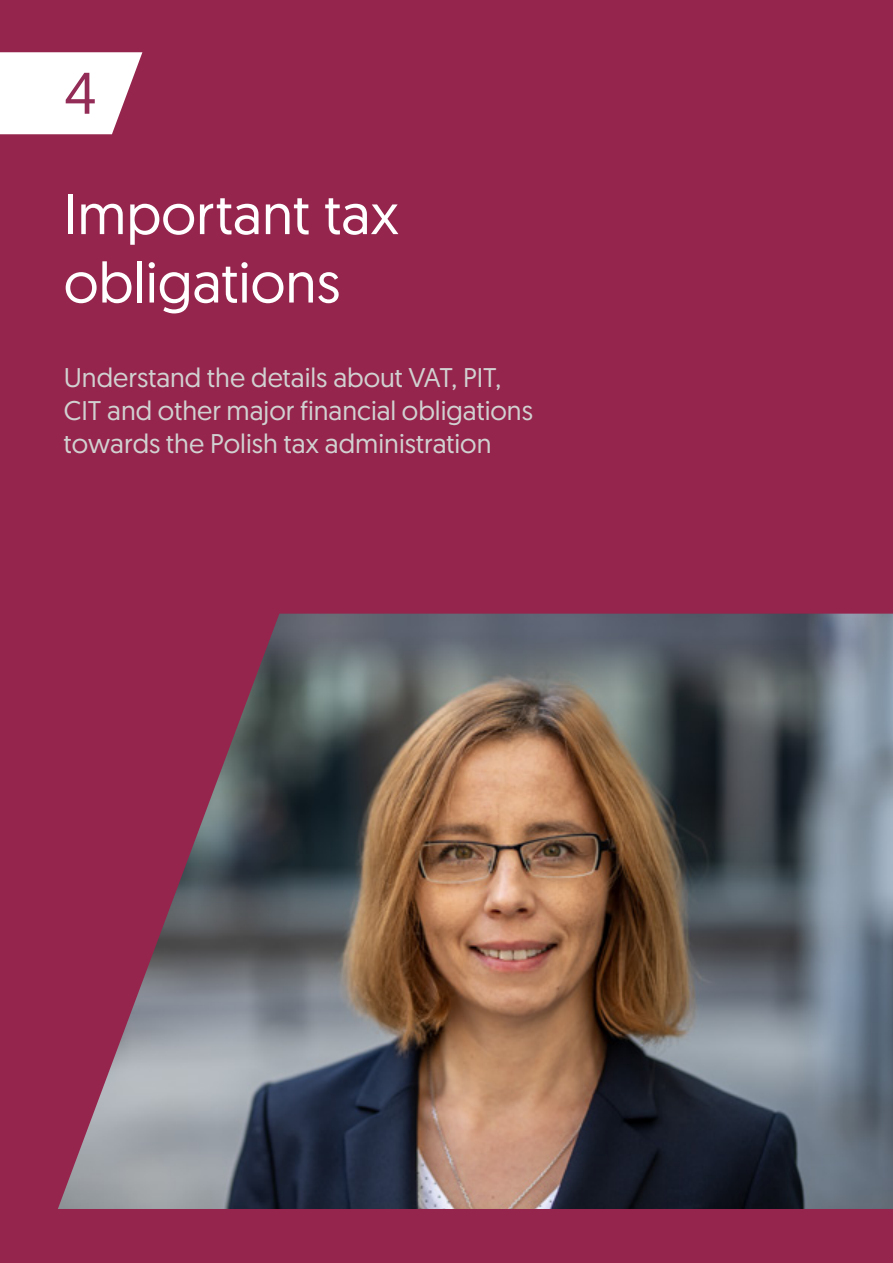
<style>
.page{position:relative;width:893px;height:1263px;background:#95254c}
.page>*{position:absolute;margin:0;border:0;box-sizing:border-box;transform-origin:0 0}
.t1{font:58.5px "Geomanist";color:#932d58}
.H_COVER{font:57px/68.4px "Geomanist";color:#fff}
.COVER_description{font:27px/33px "Geomanist";color:#d1d1d1}
</style>
<div class="page">
<img style="left:58px;top:614px;width:835px;height:595px">
<svg style="left:0;top:52px;width:142px;height:82px;background:#f4e8ec"></svg>
<p class="t1" style="left:64px;top:55px;width:34px">4</p>
<p class="H_COVER" style="left:64px;top:178px;width:337px">Important tax obligations</p>
<p class="COVER_description" style="left:64px;top:360px;width:471px">Understand the details about VAT, PIT,<br>CIT and other major financial obligations towards the Polish tax administration</p>
</div>
